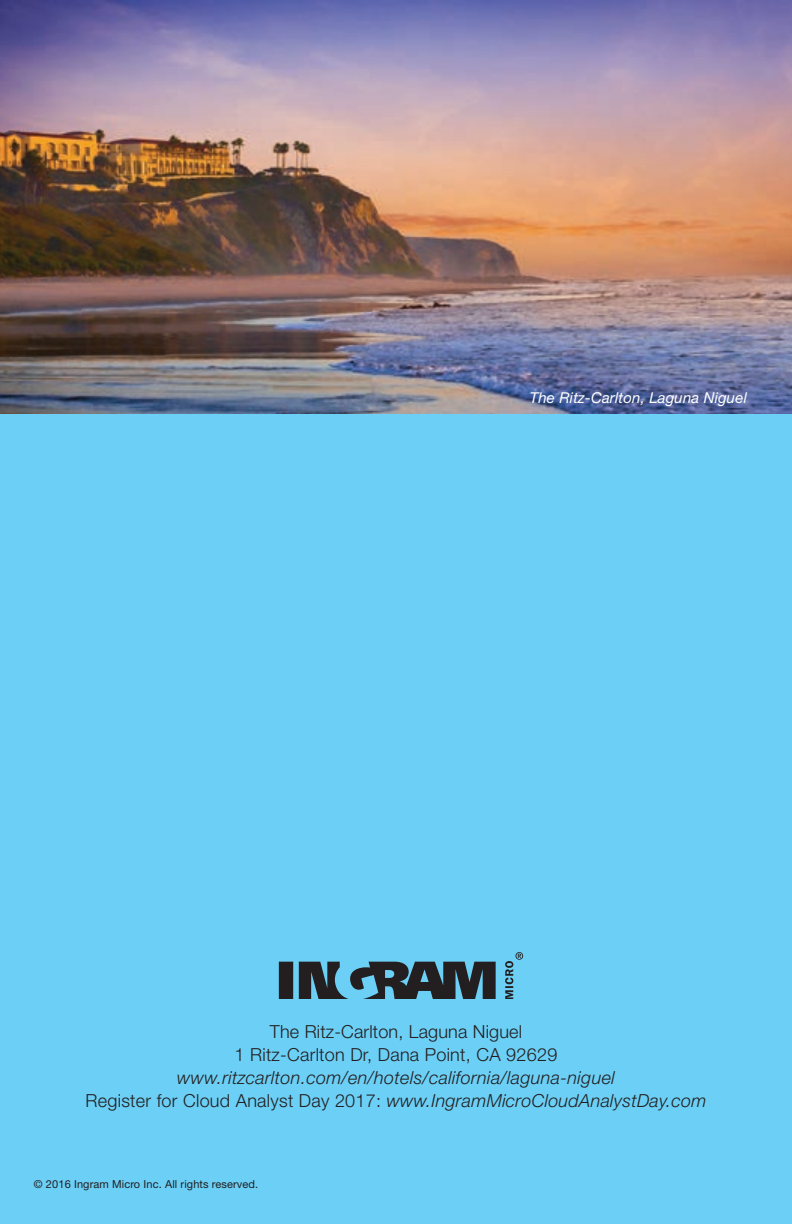
<style>
.page{position:relative;width:792px;height:1224px;background:#6bcff6}
.page>*{position:absolute;margin:0;border:0;box-sizing:border-box;transform-origin:0 0}
.t1{font:italic 300 18px "Helvetica Neue";letter-spacing:.02em;color:#231f20}
.t2{font:300 18px "Helvetica Neue";letter-spacing:.015em;color:#231f20}
.t3{font:italic 15px "Helvetica Neue";letter-spacing:.01em;color:#fff}
.t4{font:11px "Helvetica Neue";letter-spacing:.01em;color:#231f20}
.s1{font-style:normal}
</style>
<div class="page">
<img style="left:0;top:0;width:792px;height:414px">
<svg style="left:279px;top:952px;width:244px;height:47px"></svg>
<hr style="left:791px;top:657px;width:1px;height:567px;background:#000001">
<hr style="left:791px;top:486px;width:1px;height:180px;background:#000001">
<p class="t3" style="left:530px;top:389px;width:219px">The Ritz-Carlton, Laguna Niguel</p>
<p class="t2" style="left:270px;top:1021px;width:254px">The Ritz-Carlton, Laguna Niguel</p>
<p class="t2" style="left:235px;top:1044px;width:324px">1 Ritz-Carlton Dr, Dana Point, CA 92629</p>
<p class="t1" style="left:177px;top:1067px;width:439px">www.ritzcarlton.com/en/hotels/california/laguna-niguel</p>
<p class="t1" style="left:86px;top:1090px;width:622px"><span class="s1">Register for Cloud Analyst Day 2017:</span> www.IngramMicroCloudAnalystDay.com</p>
<p class="t4" style="left:34px;top:1178px;width:226px">© 2016 Ingram Micro Inc. All rights reserved.</p>
</div>
